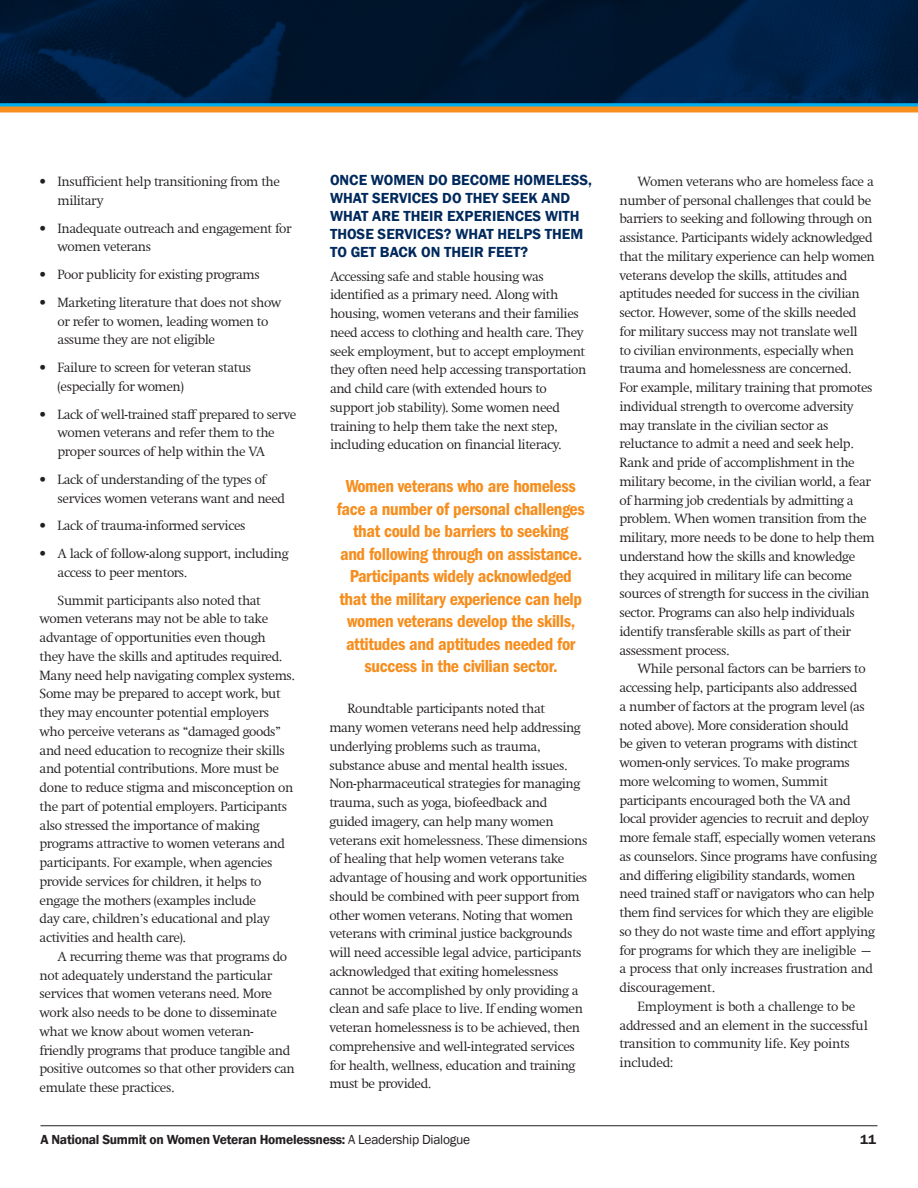
<style>
.page{position:relative;width:918px;height:1188px;background:#fff}
.page>*{position:absolute;margin:0;border:0;box-sizing:border-box;transform-origin:0 0}
.Quote_2{font:600 condensed 18px/22.5px "Franklin Gothic";letter-spacing:-.02em;color:#f68e1e;text-align:center}
.t1{font:600 15px/18px "Franklin Gothic";color:#00295c}
.Main_body_text{font:300 13.5px/18.8px "Swift Com";letter-spacing:-.03em;color:#231f20}
.t2{font:600 13.5px "Franklin Gothic";letter-spacing:-.02em;color:#231f20}
.s1{font-weight:400}
</style>
<div class="page">
<hr style="left:40px;top:1125px;width:838px;height:1px;background:#231f20">
<img style="left:0;top:0;width:918px;height:103px">
<div style="left:0;top:103px;width:918px;height:6px;background:#00aeef"></div>
<div style="left:0;top:106px;width:918px;height:6px;background:#f68e1e"></div>
<p class="Main_body_text" style="left:58px;top:172px;width:224px;text-indent:-18px">• Insufficient help transitioning from the military</p>
<p class="Main_body_text" style="left:58px;top:219px;width:235px;text-indent:-18px">• Inadequate outreach and engagement for women veterans</p>
<p class="Main_body_text" style="left:40px;top:265px;width:222px">• Poor publicity for existing programs</p>
<p class="Main_body_text" style="left:58px;top:293px;width:225px;text-indent:-18px">• Marketing literature that does not show or refer to women, leading women to assume they are not eligible</p>
<p class="Main_body_text" style="left:58px;top:358px;width:195px;text-indent:-18px">• Failure to screen for veteran status (especially for women)</p>
<p class="Main_body_text" style="left:58px;top:405px;width:240px;text-indent:-18px">• Lack of well-trained staff prepared to serve women veterans and refer them to the proper sources of help within the VA</p>
<p class="Main_body_text" style="left:58px;top:470px;width:229px;text-indent:-18px">• Lack of understanding of the types of services women veterans want and need</p>
<p class="Main_body_text" style="left:40px;top:516px;width:207px">• Lack of trauma-informed services</p>
<p class="Main_body_text" style="left:58px;top:544px;width:232px;text-indent:-18px">• A lack of follow-along support, including access to peer mentors.</p>
<p class="Main_body_text" style="left:40px;top:591px;width:257px;text-indent:18px">Summit participants also noted that women veterans may not be able to take advantage of opportunities even though<br>they have the skills and aptitudes required.<br>Many need help navigating complex systems.<br>Some may be prepared to accept work, but they may encounter potential employers who perceive veterans as “damaged goods” and need education to recognize their skills and potential contributions. More must be done to reduce stigma and misconception on the part of potential employers. Participants also stressed the importance of making programs attractive to women veterans and participants. For example, when agencies provide services for children, it helps to engage the mothers (examples include<br>day care, children’s educational and play activities and health care).</p>
<p class="Main_body_text" style="left:40px;top:947px;width:257px;text-indent:18px">A recurring theme was that programs do not adequately understand the particular services that women veterans need. More work also needs to be done to disseminate what we know about women veteran&shy;friendly programs that produce tangible and positive outcomes so that other providers can emulate these practices.</p>
<p class="t1" style="left:330px;top:172px;width:264px">ONCE WOMEN DO BECOME HOMELESS,<br>WHAT SERVICES DO THEY SEEK AND<br>WHAT ARE THEIR EXPERIENCES WITH<br>THOSE SERVICES? WHAT HELPS THEM<br>TO GET BACK ON THEIR FEET?</p>
<p class="Main_body_text" style="left:330px;top:267px;width:258px">Accessing safe and stable housing was identified as a primary need. Along with housing, women veterans and their families need access to clothing and health care. They seek employment, but to accept employment they often need help accessing transportation and child care (with extended hours to support job stability). Some women need training to help them take the next step, including education on financial literacy.</p>
<p class="Quote_2" style="left:337px;top:475px;width:250px">Women veterans who are homeless face a number of personal challenges that could be barriers to seeking<br>and following through on assistance.<br>Participants widely acknowledged that the military experience can help women veterans develop the skills, attitudes and aptitudes needed for success in the civilian sector.</p>
<p class="Main_body_text" style="left:329px;top:700px;width:259px;text-indent:18px">Roundtable participants noted that<br>many women veterans need help addressing underlying problems such as trauma, substance abuse and mental health issues.<br>Non-pharmaceutical strategies for managing trauma, such as yoga, biofeedback and guided imagery, can help many women veterans exit homelessness. These dimensions of healing that help women veterans take advantage of housing and work opportunities should be combined with peer support from other women veterans. Noting that women veterans with criminal justice backgrounds will need accessible legal advice, participants acknowledged that exiting homelessness cannot be accomplished by only providing a clean and safe place to live. If ending women veteran homelessness is to be achieved, then comprehensive and well-integrated services for health, wellness, education and training must be provided.</p>
<p class="Main_body_text" style="left:620px;top:172px;width:257px;text-indent:18px">Women veterans who are homeless face a number of personal challenges that could be barriers to seeking and following through on assistance. Participants widely acknowledged that the military experience can help women veterans develop the skills, attitudes and aptitudes needed for success in the civilian sector. However, some of the skills needed for military success may not translate well<br>to civilian environments, especially when trauma and homelessness are concerned.<br>For example, military training that promotes individual strength to overcome adversity may translate in the civilian sector as reluctance to admit a need and seek help.<br>Rank and pride of accomplishment in the military become, in the civilian world, a fear of harming job credentials by admitting a problem. When women transition from the military, more needs to be done to help them understand how the skills and knowledge they acquired in military life can become sources of strength for success in the civilian sector. Programs can also help individuals identify transferable skills as part of their assessment process.</p>
<p class="Main_body_text" style="left:620px;top:659px;width:259px;text-indent:18px">While personal factors can be barriers to accessing help, participants also addressed<br>a number of factors at the program level (as noted above). More consideration should<br>be given to veteran programs with distinct women-only services. To make programs more welcoming to women, Summit participants encouraged both the VA and local provider agencies to recruit and deploy more female staff, especially women veterans as counselors. Since programs have confusing and differing eligibility standards, women need trained staff or navigators who can help them find services for which they are eligible so they do not waste time and effort applying for programs for which they are ineligible – a process that only increases frustration and discouragement.</p>
<p class="Main_body_text" style="left:620px;top:997px;width:250px;text-indent:18px">Employment is both a challenge to be addressed and an element in the successful transition to community life. Key points included:</p>
<p class="t2" style="left:40px;top:1131px;width:431px">A National Summit on Women Veteran Homelessness: <span class="s1">A Leadership Dialogue</span></p>
<p class="t2" style="left:860px;top:1131px;width:17px">11</p>
</div>
